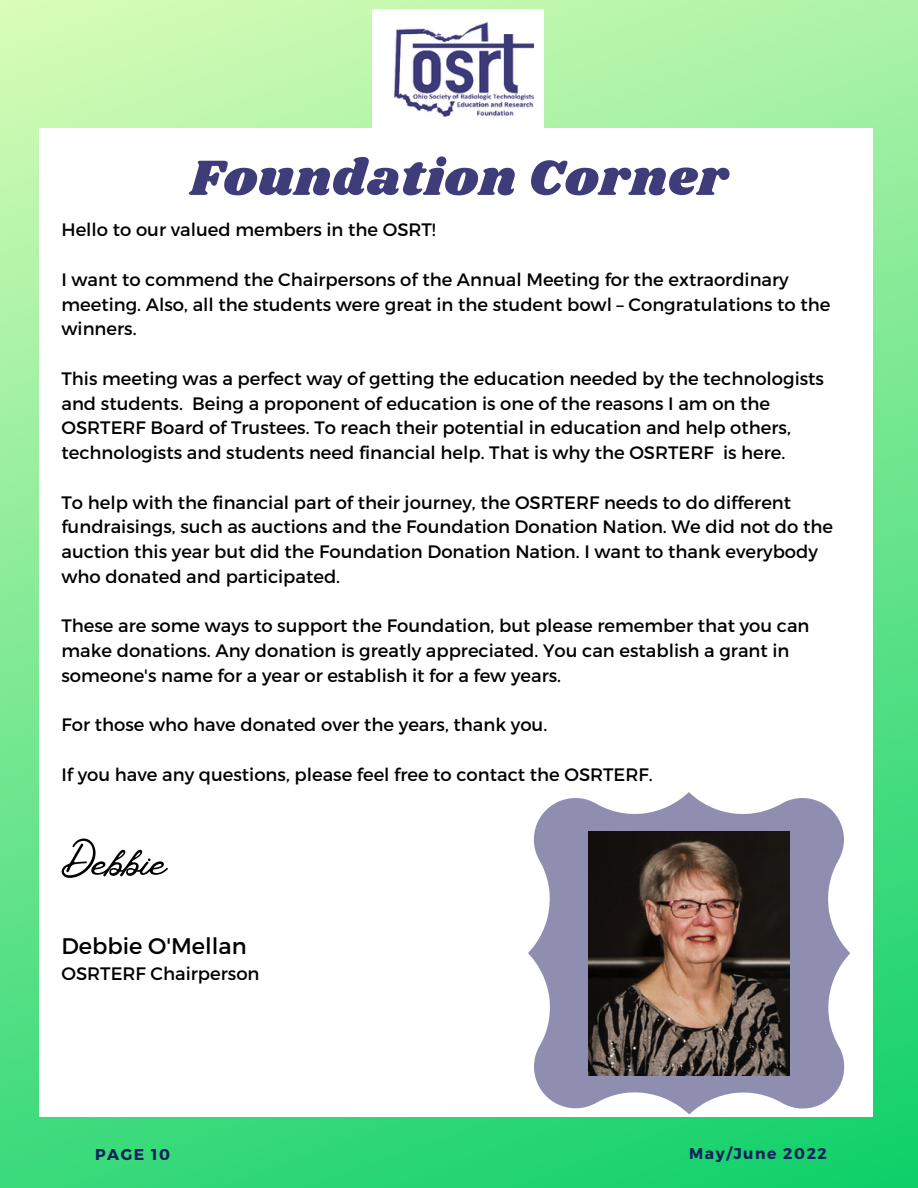
<style>
.page{position:relative;width:918px;height:1188px;background:#fff}
.page>*{position:absolute;margin:0;border:0;box-sizing:border-box;transform-origin:0 0}
.t1{font:51.3px "Shrikhand";letter-spacing:.02em;color:#3e3c79}
.t2{font:51px "Vintage Goods";color:#000}
.t3{font:22.5px "Montserrat";color:#000}
.t4{font:18px/24.8px "Montserrat";color:#000}
.t5{font:700 15.6px "Montserrat";letter-spacing:.1em;color:#0d235b}
</style>
<div class="page">
<img style="left:0;top:0;width:918px;height:1188px">
<div style="left:39px;top:128px;width:834px;height:989px;background:#fff"></div>
<img style="left:372px;top:10px;width:171px;height:118px">
<svg style="left:528px;top:792px;width:322px;height:322px;fill:#8f8eb1"></svg>
<img style="left:588px;top:831px;width:201px;height:244px">
<p class="t1" style="left:190px;top:142px;width:539px">Foundation Corner</p>
<p class="t4" style="left:61px;top:217px;width:376px">Hello to our valued members in the OSRT!</p>
<p class="t4" style="left:61px;top:266px;width:770px">I want to commend the Chairpersons of the Annual Meeting for the extraordinary meeting. Also, all the students were great in the student bowl – Congratulations to the winners.</p>
<p class="t4" style="left:61px;top:365px;width:764px">This meeting was a perfect way of getting the education needed by the technologists and students. Being a proponent of education is one of the reasons I am on the OSRTERF Board of Trustees. To reach their potential in education and help others, technologists and students need financial help. That is why the OSRTERF is here.</p>
<p class="t4" style="left:61px;top:489px;width:773px">To help with the financial part of their journey, the OSRTERF needs to do different fundraisings, such as auctions and the Foundation Donation Nation. We did not do the auction this year but did the Foundation Donation Nation. I want to thank everybody who donated and participated.</p>
<p class="t4" style="left:61px;top:613px;width:750px">These are some ways to support the Foundation, but please remember that you can make donations. Any donation is greatly appreciated. You can establish a grant in someone's name for a year or establish it for a few years.</p>
<p class="t4" style="left:61px;top:712px;width:487px">For those who have donated over the years, thank you.</p>
<p class="t4" style="left:61px;top:761px;width:593px">If you have any questions, please feel free to contact the OSRTERF.</p>
<p class="t2" style="left:61px;top:830px;width:106px">Debbie</p>
<p class="t3" style="left:61px;top:931px;width:187px">Debbie O'Mellan</p>
<p class="t4" style="left:61px;top:960px;width:200px">OSRTERF Chairperson</p>
<p class="t5" style="left:95px;top:1144px;width:76px">PAGE 10</p>
<p class="t5" style="left:689px;top:1143px;width:139px">May/June 2022</p>
</div>
